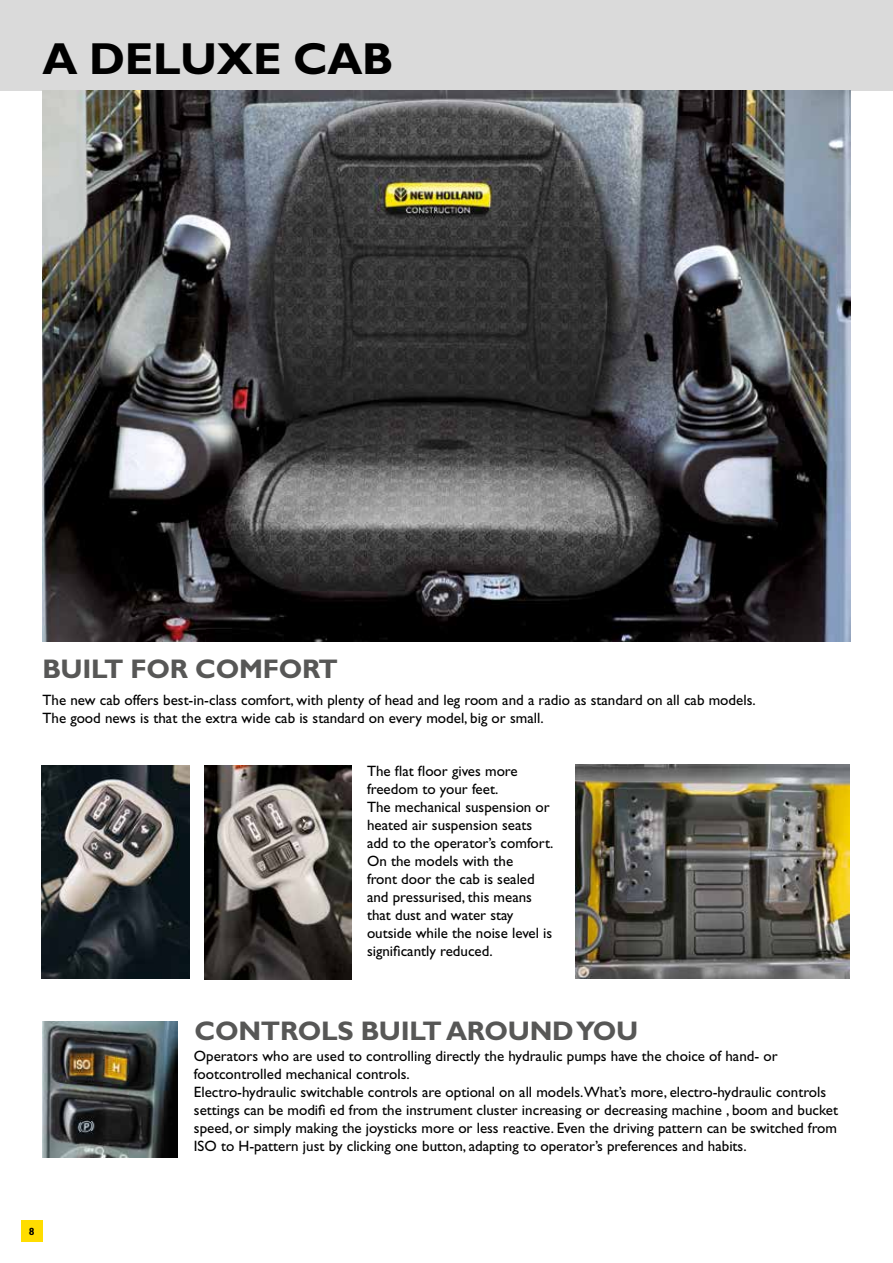
<style>
.page{position:relative;width:893px;height:1263px;background:#fff}
.page>*{position:absolute;margin:0;border:0;box-sizing:border-box;transform-origin:0 0}
.t1{font:700 45px "Gill Sans Std";letter-spacing:-.01em;color:#000}
.t2{font:700 27px "Gill Sans Std";letter-spacing:-.01em;color:#575756}
.t3{font:15px/18px "Gill Sans Std";color:#000}
.t4{font:700 10.5px "Gill Sans Std";color:#000}
</style>
<div class="page">
<div style="left:0;top:0;width:893px;height:90px;background:#dadada"></div>
<img style="left:41px;top:765px;width:148px;height:214px">
<img style="left:205px;top:765px;width:146px;height:214px">
<img style="left:576px;top:765px;width:273px;height:214px">
<img style="left:43px;top:1022px;width:134px;height:136px">
<div style="left:21px;top:1220px;width:22px;height:22px;background:#fd0"></div>
<img style="left:43px;top:90px;width:807px;height:551px">
<h1 class="t1" style="left:43px;top:32px;width:352px">A DELUXE CAB</h1>
<h2 class="t2" style="left:43px;top:652px;width:297px">BUILT FOR COMFORT</h2>
<p class="t3" style="left:43px;top:691px;width:715px">The new cab offers best-in-class comfort, with plenty of head and leg room and a radio as standard on all cab models.<br>The good news is that the extra wide cab is standard on every model, big or small.</p>
<p class="t3" style="left:367px;top:761px;width:188px">The flat floor gives more freedom to your feet.<br>The mechanical suspension or heated air suspension seats add to the operator’s comfort.<br>On the models with the<br>front door the cab is sealed and pressurised, this means that dust and water stay outside while the noise level is significantly reduced.</p>
<h2 class="t2" style="left:195px;top:1015px;width:445px">CONTROLS BUILT AROUND YOU</h2>
<p class="t3" style="left:194px;top:1047px;width:646px">Operators who are used to controlling directly the hydraulic pumps have the choice of hand- or footcontrolled mechanical controls.<br>Electro-hydraulic switchable controls are optional on all models.What’s more, electro-hydraulic controls settings can be modifi ed from the instrument cluster increasing or decreasing machine , boom and bucket speed, or simply making the joysticks more or less reactive. Even the driving pattern can be switched from ISO to H-pattern just by clicking one button, adapting to operator’s preferences and habits.</p>
<p class="t4" style="left:29px;top:1225px;width:7px">8</p>
</div>
